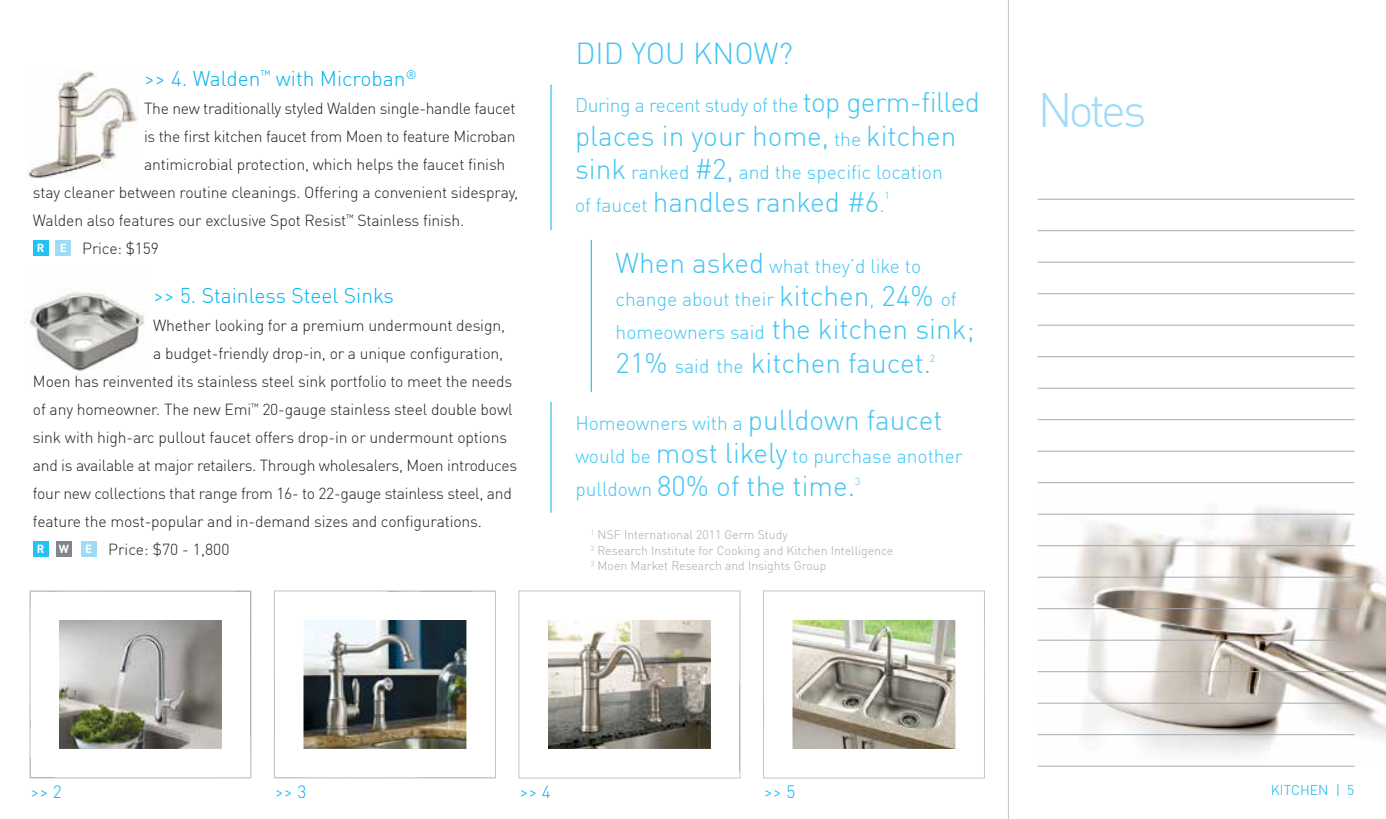
<style>
.page{position:relative;width:1386px;height:819px;background:#fff}
.page>*{position:absolute;margin:0;border:0;box-sizing:border-box;transform-origin:0 0}
.t1{font:300 47.25px "DIN Offc";color:#9ddbf8}
.t2{font:300 29.75px "DIN Offc";color:#41c5f3}
.t3{font:300 28px/33.2px "DIN Offc";color:#41c5f3}
.t4{font:300 21px "DIN Offc";color:#00b3ef}
.t5{font:300 19.25px/33.2px "DIN Offc";color:#41c5f3}
.t6{font:300 19.25px "DIN Offc";letter-spacing:-.02em;color:#41c5f3}
.t7{font:300 17.5px "DIN Offc";color:#00b3ef}
.t8{font:300 15.75px "DIN Offc";letter-spacing:-.01em;color:#231f20}
.t9{font:300 14px "DIN Offc";color:#00b3ef}
.t10{font:300 12.25px/15.8px "DIN Offc";color:#a7a9ac}
.t11{font:300 10.15px "DIN Offc";color:#41c5f3}
.s1{font-weight:700;font-size:11.55px;color:#fff}
.s2{font-size:28px}
.s3{font-size:19.25px}
</style>
<div class="page">
<img style="left:28px;top:70px;width:110px;height:110px">
<img style="left:1039px;top:507px;width:347px;height:259px">
<hr style="left:1008px;top:0;width:1px;height:819px;background:#c3c4c8">
<div style="left:33px;top:241px;width:15px;height:15px;background:#23c2f2"></div>
<div style="left:56px;top:241px;width:15px;height:15px;background:#9ddbf8"></div>
<hr style="left:1038px;top:199px;width:317px;height:1px;background:#a7a9ac">
<hr style="left:1038px;top:230px;width:317px;height:1px;background:#a7a9ac">
<hr style="left:1038px;top:262px;width:317px;height:1px;background:#a7a9ac">
<hr style="left:1038px;top:293px;width:317px;height:1px;background:#a7a9ac">
<hr style="left:1038px;top:325px;width:317px;height:1px;background:#a7a9ac">
<hr style="left:1038px;top:356px;width:317px;height:1px;background:#a7a9ac">
<hr style="left:1038px;top:388px;width:317px;height:1px;background:#a7a9ac">
<hr style="left:1038px;top:419px;width:317px;height:1px;background:#a7a9ac">
<hr style="left:1038px;top:451px;width:317px;height:1px;background:#a7a9ac">
<hr style="left:1038px;top:482px;width:317px;height:1px;background:#a7a9ac">
<hr style="left:1038px;top:514px;width:317px;height:1px;background:#a7a9ac">
<hr style="left:1038px;top:545px;width:317px;height:1px;background:#a7a9ac">
<hr style="left:1038px;top:577px;width:317px;height:1px;background:#a7a9ac">
<hr style="left:1038px;top:608px;width:317px;height:1px;background:#a7a9ac">
<hr style="left:1038px;top:640px;width:317px;height:1px;background:#a7a9ac">
<hr style="left:1038px;top:671px;width:317px;height:1px;background:#a7a9ac">
<hr style="left:1038px;top:703px;width:317px;height:1px;background:#a7a9ac">
<hr style="left:1038px;top:734px;width:317px;height:1px;background:#a7a9ac">
<hr style="left:1038px;top:766px;width:317px;height:1px;background:#a7a9ac">
<img style="left:29px;top:288px;width:116px;height:83px">
<div style="left:33px;top:541px;width:15px;height:15px;background:#23c2f2"></div>
<div style="left:57px;top:541px;width:15px;height:15px;background:#81848a"></div>
<div style="left:81px;top:541px;width:15px;height:15px;background:#9ddbf8"></div>
<hr style="left:591px;top:240px;width:1px;height:152px;background:#00b3ef">
<hr style="left:551px;top:85px;width:1px;height:145px;background:#00b3ef">
<hr style="left:551px;top:402px;width:1px;height:111px;background:#00b3ef">
<svg style="left:518px;top:590px;width:223px;height:189px"></svg>
<svg style="left:29px;top:590px;width:223px;height:189px"></svg>
<img style="left:274px;top:590px;width:222px;height:189px">
<svg style="left:763px;top:590px;width:222px;height:189px"></svg>
<h3 class="t4" style="left:144px;top:66px;width:274px">&gt;&gt; 4. Walden<sup>™</sup> with Microban<sup>®</sup></h3>
<p class="t8" style="left:144px;top:99px;width:373px">The new traditionally styled Walden single-handle faucet</p>
<p class="t8" style="left:144px;top:127px;width:373px">is the first kitchen faucet from Moen to feature Microban</p>
<p class="t8" style="left:144px;top:155px;width:363px">antimicrobial protection, which helps the faucet finish</p>
<p class="t8" style="left:33px;top:183px;width:487px">stay cleaner between routine cleanings. Offering a convenient sidespray,</p>
<p class="t8" style="left:33px;top:211px;width:433px">Walden also features our exclusive Spot Resist<sup>™</sup> Stainless finish.</p>
<p class="t8" style="left:37px;top:239px;width:124px"><span class="s1">R E</span> Price: $159</p>
<h3 class="t4" style="left:153px;top:282px;width:242px">&gt;&gt; 5. Stainless Steel Sinks</h3>
<p class="t8" style="left:153px;top:316px;width:353px">Whether looking for a premium undermount design,</p>
<p class="t8" style="left:153px;top:344px;width:352px">a budget-friendly drop-in, or a unique configuration,</p>
<p class="t8" style="left:33px;top:372px;width:481px">Moen has reinvented its stainless steel sink portfolio to meet the needs</p>
<p class="t8" style="left:33px;top:400px;width:481px">of any homeowner. The new Emi<sup>™</sup> 20-gauge stainless steel double bowl</p>
<p class="t8" style="left:33px;top:428px;width:476px">sink with high-arc pullout faucet offers drop-in or undermount options</p>
<p class="t8" style="left:33px;top:456px;width:486px">and is available at major retailers. Through wholesalers, Moen introduces</p>
<p class="t8" style="left:33px;top:484px;width:480px">four new collections that range from 16- to 22-gauge stainless steel, and</p>
<p class="t8" style="left:33px;top:512px;width:451px">feature the most-popular and in-demand sizes and configurations.</p>
<p class="t8" style="left:37px;top:540px;width:194px"><span class="s1">R W E</span> Price: $70 - 1,800</p>
<h2 class="t2" style="left:575px;top:35px;width:159px">Did you know</h2>
<h2 class="t2" style="left:779px;top:35px;width:16px">?</h2>
<p class="t6" style="left:575px;top:94px;width:406px">During a recent study of the <span class="s2">top germ-filled</span></p>
<h3 class="t3" style="left:575px;top:119px;width:383px">places in your home, <span class="s3">the</span> kitchen</h3>
<p class="t5" style="left:575px;top:155px;width:369px"><span class="s2">sink</span> ranked <span class="s2">#2,</span> and the specific location</p>
<h3 class="t3" style="left:575px;top:185px;width:311px"><span class="s3">of faucet</span> handles ranked #6<span class="s3">.</span></h3>
<p class="t11" style="left:884px;top:189px;width:7px">1</p>
<p class="t5" style="left:616px;top:249px;width:343px"><span class="s2">When asked</span> what they’d like to change about their <span class="s2">kitchen</span>, <span class="s2">24%</span> of</p>
<h3 class="t3" style="left:616px;top:312px;width:361px"><span class="s3">homeowners said</span> the kitchen sink;<br>21% <span class="s3">said the</span> kitchen faucet.</h3>
<p class="t11" style="left:930px;top:352px;width:7px">2</p>
<p class="t5" style="left:575px;top:406px;width:389px">Homeowners with a <span class="s2">pulldown faucet </span>would be <span class="s2">most likely</span> to purchase another</p>
<h3 class="t3" style="left:575px;top:469px;width:281px"><span class="s3">pulldown</span> 80% of the time.</h3>
<p class="t11" style="left:855px;top:475px;width:7px">3</p>
<p class="t10" style="left:591px;top:527px;width:304px"><sup>1</sup> NSF International 2011 Germ Study<br><sup>2</sup> Research Institute for Cooking and Kitchen Intelligence<br><sup>3</sup> Moen Market Research and Insights Group</p>
<h1 class="t1" style="left:1038px;top:81px;width:110px">Notes</h1>
<p class="t7" style="left:30px;top:781px;width:33px">&gt;&gt; 2</p>
<p class="t7" style="left:275px;top:781px;width:33px">&gt;&gt; 3</p>
<p class="t7" style="left:519px;top:781px;width:33px">&gt;&gt; 4</p>
<p class="t7" style="left:764px;top:781px;width:33px">&gt;&gt; 5</p>
<p class="t9" style="left:1271px;top:782px;width:17px">kitch</p>
<p class="t9" style="left:1310px;top:782px;width:46px">en | 5</p>
</div>
